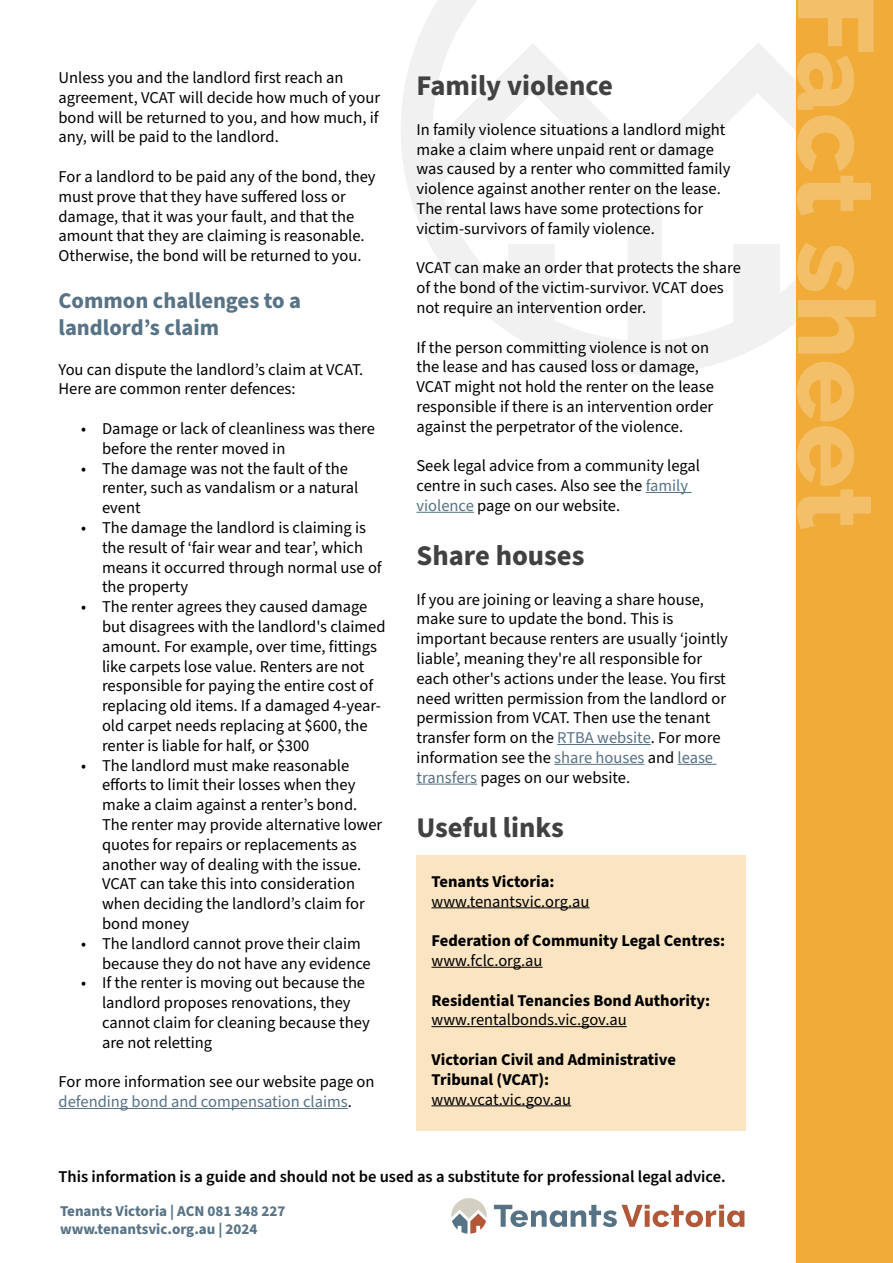
<style>
.page{position:relative;width:893px;height:1263px;background:#fff}
.page>*{position:absolute;margin:0;border:0;box-sizing:border-box;transform-origin:0 0}
.t1{font:700 28.5px "Source Sans Pro";color:#414042}
.t2{font:700 22.5px/27px "Source Sans Pro";color:#577385}
.t3{font:16.5px/19.8px "Source Sans Pro";color:#000}
.t4{font:700 16.5px/19.8px "Source Sans Pro";color:#000}
.t5{font:600 16.5px "Source Sans Pro";color:#000}
.t6{font:700 15px/18px "Source Sans Pro";color:#577385}
.s1{color:#567285}
.s2{color:#577385}
</style>
<div class="page">
<svg style="left:401px;top:0;width:395px;height:374px"></svg>
<div style="left:796px;top:0;width:97px;height:1263px;background:#f0ab38"></div>
<div style="left:416px;top:855px;width:330px;height:276px;background:#fae4c1"></div>
<hr style="left:431px;top:907px;width:158px;height:1px;background:#000">
<hr style="left:431px;top:967px;width:112px;height:1px;background:#000">
<hr style="left:431px;top:1026px;width:196px;height:1px;background:#000">
<hr style="left:431px;top:1105px;width:140px;height:1px;background:#000">
<svg style="left:797px;top:0;width:79px;height:529px"></svg>
<svg style="left:451px;top:1198px;width:36px;height:36px"></svg>
<svg style="left:494px;top:1205px;width:250px;height:22px"></svg>
<hr style="left:58px;top:1108px;width:290px;height:1px;background:#567285">
<hr style="left:646px;top:492px;width:45px;height:1px;background:#577385">
<hr style="left:416px;top:512px;width:58px;height:1px;background:#577385">
<hr style="left:557px;top:744px;width:94px;height:1px;background:#567285">
<hr style="left:554px;top:764px;width:90px;height:1px;background:#577385">
<hr style="left:677px;top:764px;width:39px;height:1px;background:#567285">
<hr style="left:416px;top:784px;width:61px;height:1px;background:#567285">
<p class="t3" style="left:58px;top:68px;width:323px">Unless you and the landlord first reach an agreement, VCAT will decide how much of your bond will be returned to you, and how much, if any, will be paid to the landlord.</p>
<p class="t3" style="left:58px;top:167px;width:319px">For a landlord to be paid any of the bond, they must prove that they have suffered loss or damage, that it was your fault, and that the amount that they are claiming is reasonable.<br>Otherwise, the bond will be returned to you.</p>
<h2 class="t2" style="left:58px;top:288px;width:244px">Common challenges to a landlord’s claim</h2>
<p class="t3" style="left:58px;top:360px;width:306px">You can dispute the landlord’s claim at VCAT.<br>Here are common renter defences:</p>
<p class="t3" style="left:102px;top:419px;width:274px;text-indent:-21px">• Damage or lack of cleanliness was there before the renter moved in</p>
<p class="t3" style="left:102px;top:459px;width:258px;text-indent:-21px">• The damage was not the fault of the renter, such as vandalism or a natural event</p>
<p class="t3" style="left:102px;top:518px;width:281px;text-indent:-21px">• The damage the landlord is claiming is the result of ‘fair wear and tear’, which means it occurred through normal use of the property</p>
<p class="t3" style="left:102px;top:597px;width:285px;text-indent:-21px">• The renter agrees they caused damage but disagrees with the landlord's claimed amount. For example, over time, fittings like carpets lose value. Renters are not responsible for paying the entire cost of replacing old items. If a damaged 4-year&shy;old carpet needs replacing at $600, the renter is liable for half, or $300</p>
<p class="t3" style="left:102px;top:756px;width:282px;text-indent:-21px">• The landlord must make reasonable efforts to limit their losses when they make a claim against a renter’s bond.<br>The renter may provide alternative lower quotes for repairs or replacements as another way of dealing with the issue.<br>VCAT can take this into consideration when deciding the landlord’s claim for bond money</p>
<p class="t3" style="left:102px;top:934px;width:270px;text-indent:-21px">• The landlord cannot prove their claim because they do not have any evidence</p>
<p class="t3" style="left:102px;top:973px;width:269px;text-indent:-21px">• If the renter is moving out because the landlord proposes renovations, they cannot claim for cleaning because they are not reletting</p>
<p class="t3" style="left:59px;top:1072px;width:318px">For more information see our website page on <span class="s1">defending bond and compensation claims</span>.</p>
<h1 class="t1" style="left:416px;top:66px;width:198px">Family violence</h1>
<p class="t3" style="left:416px;top:120px;width:315px">In family violence situations a landlord might make a claim where unpaid rent or damage was caused by a renter who committed family violence against another renter on the lease.<br>The rental laws have some protections for victim-survivors of family violence.</p>
<p class="t3" style="left:416px;top:259px;width:326px">VCAT can make an order that protects the share of the bond of the victim-survivor. VCAT does not require an intervention order.</p>
<p class="t3" style="left:416px;top:338px;width:299px">If the person committing violence is not on the lease and has caused loss or damage, VCAT might not hold the renter on the lease responsible if there is an intervention order against the perpetrator of the violence.</p>
<p class="t3" style="left:416px;top:457px;width:285px">Seek legal advice from a community legal centre in such cases. Also see the <span class="s2">family violence</span> page on our website.</p>
<h1 class="t1" style="left:416px;top:536px;width:169px">Share houses</h1>
<p class="t3" style="left:416px;top:590px;width:313px">If you are joining or leaving a share house, make sure to update the bond. This is important because renters are usually ‘jointly liable’, meaning they're all responsible for each other's actions under the lease. You first need written permission from the landlord or permission from VCAT. Then use the tenant transfer form on the <span class="s1">RTBA website</span>. For more information see the <span class="s2">share houses</span> and <span class="s1">lease transfers</span> pages on our website.</p>
<h1 class="t1" style="left:416px;top:808px;width:149px">Useful links</h1>
<p class="t4" style="left:431px;top:872px;width:124px">Tenants Victoria:</p>
<p class="t3" style="left:431px;top:892px;width:160px">www.tenantsvic.org.au</p>
<p class="t4" style="left:431px;top:931px;width:295px">Federation of Community Legal Centres:</p>
<p class="t3" style="left:431px;top:951px;width:113px">www.fclc.org.au</p>
<p class="t4" style="left:431px;top:991px;width:280px">Residential Tenancies Bond Authority:</p>
<p class="t3" style="left:431px;top:1010px;width:197px">www.rentalbonds.vic.gov.au</p>
<p class="t4" style="left:431px;top:1050px;width:246px">Victorian Civil and Administrative<br>Tribunal (VCAT):</p>
<p class="t3" style="left:431px;top:1090px;width:141px">www.vcat.vic.gov.au</p>
<p class="t5" style="left:58px;top:1165px;width:669px">This information is a guide and should not be used as a substitute for professional legal advice.</p>
<p class="t6" style="left:60px;top:1203px;width:227px">Tenants Victoria | ACN 081 348 227 www.tenantsvic.org.au | 2024</p>
</div>
